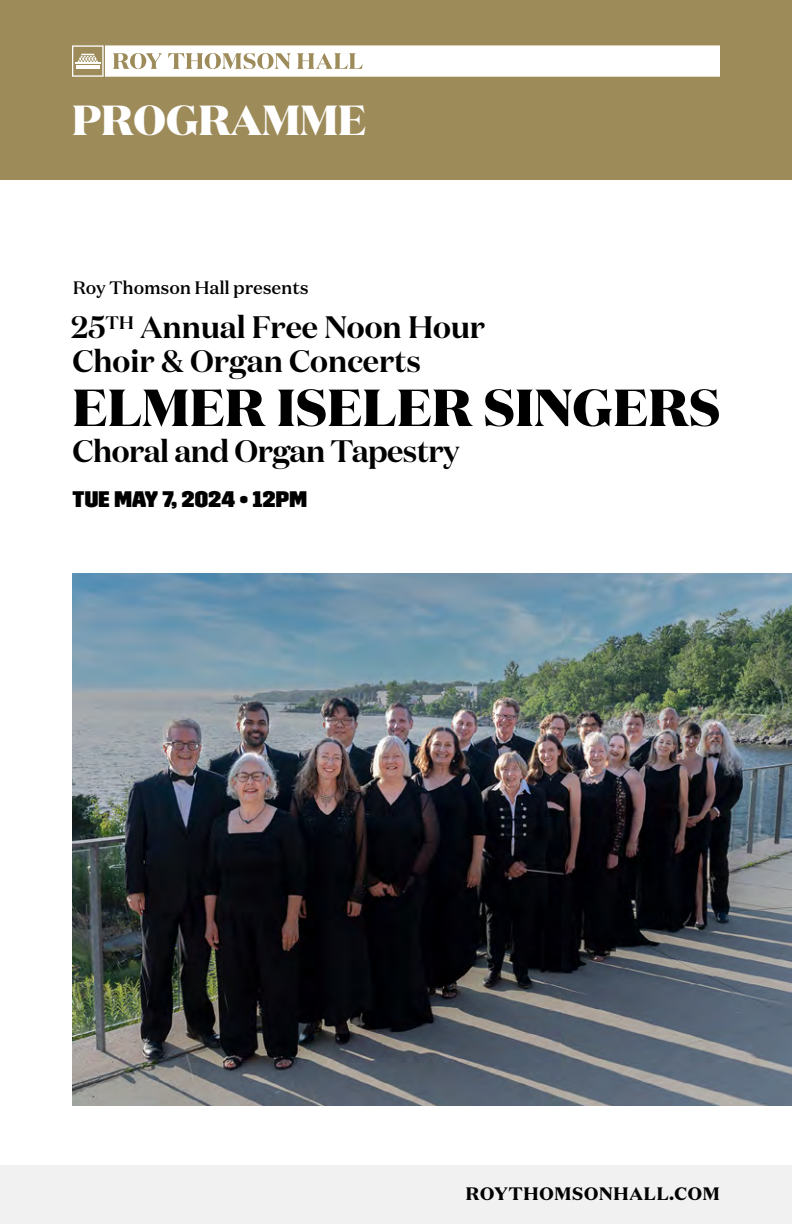
<style>
.page{position:relative;width:792px;height:1224px;background:#fff}
.page>*{position:absolute;margin:0;border:0;box-sizing:border-box;transform-origin:0 0}
.t1{font:800 52px "Domaine Disp";letter-spacing:.01em;color:#000}
.t2{font:800 42px "Domaine Disp";color:#fff}
.t3{font:600 31px/34px "Domaine Disp";color:#000}
.t4{font:22.4px "Trim Poster";letter-spacing:.015em;color:#000}
.t5{font:500 18px "Domaine Text";letter-spacing:-.01em;color:#000}
.t6{font:900 18px "Domaine Text";letter-spacing:.01em;color:#000}
</style>
<div class="page">
<div style="left:0;top:1166px;width:792px;height:58px;background:#f1f1f2"></div>
<div style="left:0;top:0;width:792px;height:179px;background:#9d8b5a"></div>
<img style="left:72px;top:574px;width:720px;height:532px">
<svg style="left:72px;top:45px;width:648px;height:32px;background:#f2f0ea"></svg>
<p class="t2" style="left:72px;top:92px;width:296px">PROGRAMME</p>
<p class="t5" style="left:73px;top:276px;width:238px">Roy Thomson Hall presents</p>
<p class="t3" style="left:71px;top:310px;width:415px">25<sup>TH</sup> Annual Free Noon Hour<br>Choir &amp; Organ Concerts</p>
<p class="t1" style="left:73px;top:373px;width:649px">ELMER ISELER SINGERS</p>
<p class="t3" style="left:72px;top:434px;width:389px">Choral and Organ Tapestry</p>
<p class="t4" style="left:72px;top:486px;width:236px">TUE MAY 7, 2024 • 12PM</p>
<p class="t6" style="left:466px;top:1181px;width:256px">ROYTHOMSONHALL.COM</p>
</div>
